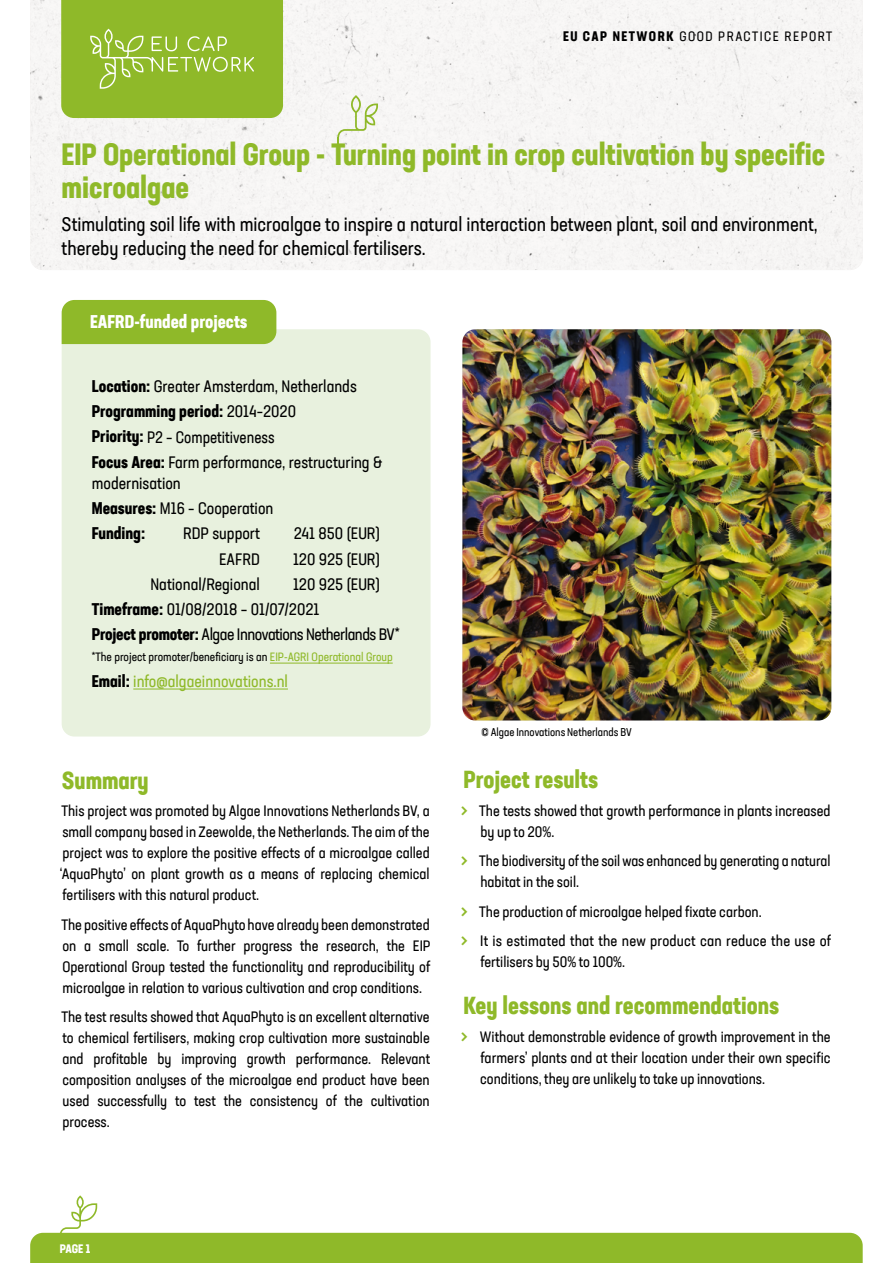
<style>
.page{position:relative;width:893px;height:1263px;background:#fff}
.page>*{position:absolute;margin:0;border:0;box-sizing:border-box;transform-origin:0 0}
.t1{font:700 condensed 30px/33px "Neusa Next Std";color:#8fb929}
.t2{font:700 condensed 24px "Neusa Next Std";color:#8fb929}
.t3{font:condensed 19.5px/24px "Neusa Next Std";color:#000}
.t4{font:700 condensed 18px "Neusa Next Std";color:#fff}
.t5{font:condensed 16.5px/25.2px "Neusa Next Std";color:#000}
.t6{font:condensed 16.5px/25.2px "Neusa Next Std";letter-spacing:-.03em;color:#000}
.t7{font:condensed 16.5px "Neusa Next Std";color:#8fb929}
.t8{font:condensed 15px/21px "Neusa Next Std";color:#000;text-align:justify}
.t9{font:condensed 13.5px "Neusa Next Std";letter-spacing:.11em;color:#000}
.t10{font:condensed 12px "Neusa Next Std";color:#000}
.t11{font:700 condensed 12px "Neusa Next Std";color:#fff}
.t12{font:condensed 11.25px "Neusa Next Std";color:#000}
.s1{font-weight:700}
.s2{color:#8fb929}
.s3{font-weight:700;color:#000}
.s4{font-size:22.5px;color:#8fb929}
</style>
<div class="page">
<svg style="left:30px;top:1195px;width:833px;height:68px"></svg>
<div style="left:62px;top:329px;width:369px;height:407px;background:#e8f1de"></div>
<hr style="left:270px;top:663px;width:123px;height:1px;background:#8fb929">
<hr style="left:133px;top:689px;width:155px;height:1px;background:#8fb929">
<div style="left:62px;top:300px;width:214px;height:44px;background:#8fb929"></div>
<img style="left:462px;top:329px;width:369px;height:391px">
<div style="left:30px;top:0;width:833px;height:270px;background:#f7f6f5"></div>
<svg style="left:61px;top:0;width:222px;height:118px;background:#94bc34"></svg>
<svg style="left:337px;top:95px;width:41px;height:50px"></svg>
<p class="t9" style="left:563px;top:27px;width:271px"><span class="s1">EU CAP NETWORK</span> GOOD PRACTICE REPORT</p>
<h1 class="t1" style="left:62px;top:137px;width:765px">EIP Operational Group - Turning point in crop cultivation by specific microalgae</h1>
<h3 class="t3" style="left:62px;top:211px;width:758px">Stimulating soil life with microalgae to inspire a natural interaction between plant, soil and environment, thereby reducing the need for chemical fertilisers.</h3>
<p class="t4" style="left:90px;top:310px;width:159px">EAFRD-funded projects</p>
<p class="t5" style="left:92px;top:373px;width:292px"><span class="s1">Location:</span> Greater Amsterdam, Netherlands <span class="s1">Programming period:</span> 2014–2020<br><span class="s1">Priority:</span> P2 – Competitiveness<br><span class="s1">Focus Area:</span> Farm performance, restructuring &amp;</p>
<p class="t5" style="left:92px;top:470px;width:183px">modernisation<br><span class="s1">Measures:</span> M16 – Cooperation<br><span class="s1">Funding:</span></p>
<p class="t5" style="left:183px;top:521px;width:78px">RDP support</p>
<p class="t5" style="left:294px;top:521px;width:88px">241 850 (EUR)</p>
<p class="t5" style="left:219px;top:546px;width:42px">EAFRD</p>
<p class="t5" style="left:293px;top:546px;width:88px">120 925 (EUR)</p>
<p class="t5" style="left:150px;top:571px;width:111px">National/Regional</p>
<p class="t6" style="left:92px;top:571px;width:309px;text-indent:201px">120 925 (EUR)<br><span class="s1">Timeframe:</span> 01/08/2018 – 01/07/2021<br><span class="s1">Project promoter:</span> Algae Innovations Netherlands BV*</p>
<p class="t10" style="left:92px;top:650px;width:302px">*The project promoter/beneficiary is an <span class="s2">EIP-AGRI Operational Group</span></p>
<p class="t7" style="left:92px;top:670px;width:198px"><span class="s3">Email:</span> info@algaeinnovations.nl</p>
<h2 class="t2" style="left:62px;top:765px;width:88px">Summary</h2>
<p class="t8" style="left:60px;top:800px;width:372px">This project was promoted by Algae Innovations Netherlands BV, a small company based in Zeewolde, the Netherlands. The aim of the project was to explore the positive effects of a microalgae called ‘AquaPhyto’ on plant growth as a means of replacing chemical fertilisers with this natural product.</p>
<p class="t8" style="left:61px;top:914px;width:371px">The positive effects of AquaPhyto have already been demonstrated on a small scale. To further progress the research, the EIP Operational Group tested the functionality and reproducibility of microalgae in relation to various cultivation and crop conditions.</p>
<p class="t8" style="left:61px;top:1006px;width:370px">The test results showed that AquaPhyto is an excellent alternative to chemical fertilisers, making crop cultivation more sustainable and profitable by improving growth performance. Relevant composition analyses of the microalgae end product have been used successfully to test the consistency of the cultivation process.</p>
<p class="t12" style="left:481px;top:725px;width:152px">© Algae Innovations Netherlands BV</p>
<h2 class="t2" style="left:463px;top:764px;width:136px">Project results</h2>
<p class="t8" style="left:480px;top:800px;width:352px;text-indent:-20px"><span class="s4">&gt;</span> The tests showed that growth performance in plants increased by up to 20%.</p>
<p class="t8" style="left:480px;top:850px;width:352px;text-indent:-20px"><span class="s4">&gt;</span> The biodiversity of the soil was enhanced by generating a natural habitat in the soil.</p>
<p class="t8" style="left:460px;top:896px;width:372px;line-height:29.5px"><span class="s4">&gt;</span> The production of microalgae helped fixate carbon.<br><span class="s4">&gt;</span> It is estimated that the new product can reduce the use of</p>
<p class="t8" style="left:480px;top:951px;width:146px">fertilisers by 50% to 100%.</p>
<h2 class="t2" style="left:463px;top:990px;width:317px">Key lessons and recommendations</h2>
<p class="t8" style="left:480px;top:1026px;width:352px;text-indent:-20px"><span class="s4">&gt;</span> Without demonstrable evidence of growth improvement in the farmers’ plants and at their location under their own specific conditions, they are unlikely to take up innovations.</p>
<p class="t11" style="left:60px;top:1241px;width:32px">PAGE 1</p>
</div>
